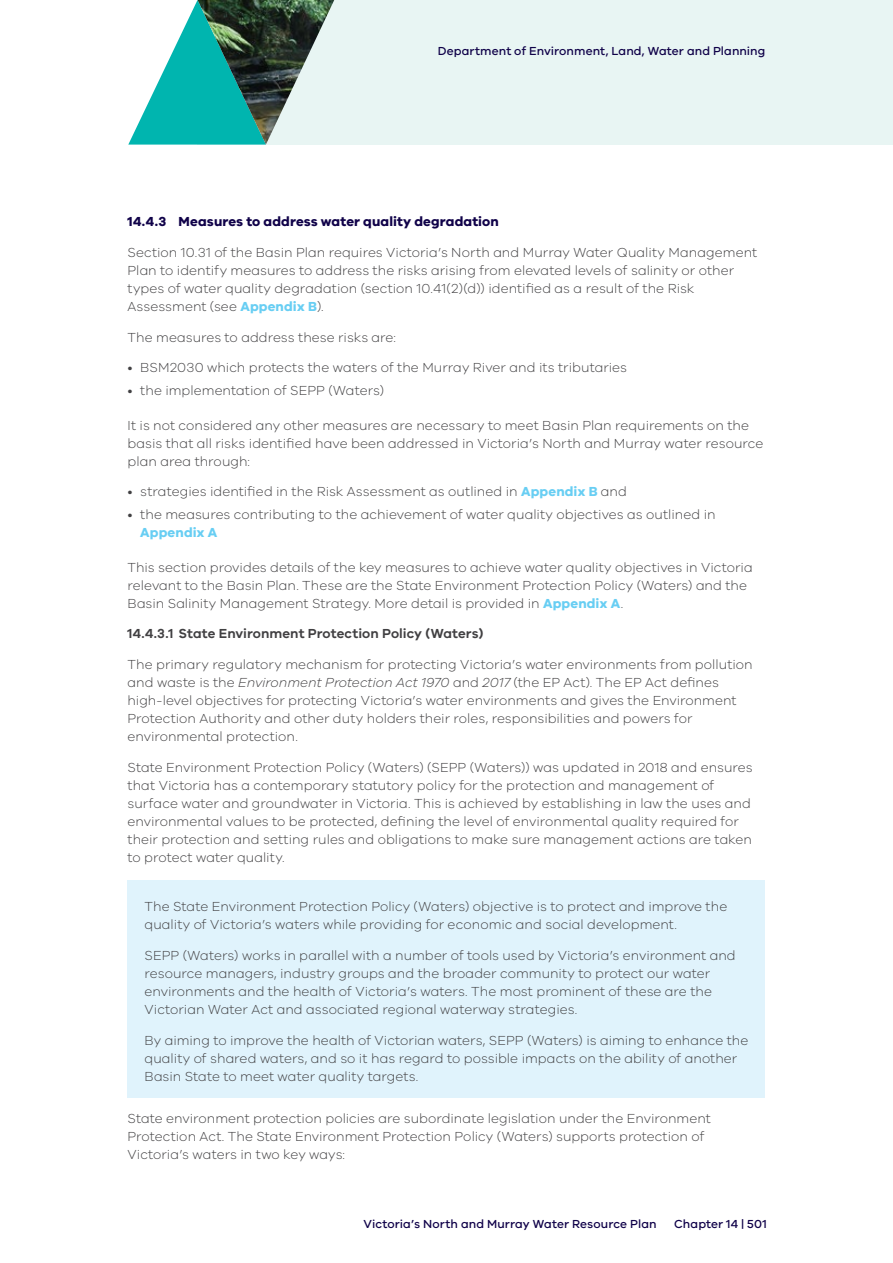
<style>
.page{position:relative;width:893px;height:1263px;background:#fff}
.page>*{position:absolute;margin:0;border:0;box-sizing:border-box;transform-origin:0 0}
.t1{font:300 13.5px/18px "VIC";letter-spacing:.005em;color:#414042}
.t2{font:600 13.5px "VIC";letter-spacing:.005em;color:#414042}
.t3{font:700 13.5px "VIC";letter-spacing:.01em;color:#100249}
.t4{font:700 13.5px "VIC";letter-spacing:.01em;color:#68cef3}
.t5{font:500 12px "VIC";letter-spacing:.005em;color:#100249}
.s1{font-weight:700;color:#68cef3}
.s2{font-style:italic}
</style>
<div class="page">
<div style="left:198px;top:0;width:695px;height:145px;background:#e8f5f3"></div>
<svg style="left:128px;top:11px;width:64px;height:134px"></svg>
<img style="left:192px;top:0;width:143px;height:145px">
<div style="left:128px;top:881px;width:637px;height:217px;background:#e0f3fc"></div>
<p class="t5" style="left:438px;top:43px;width:329px">Department of Environment, Land, Water and Planning</p>
<p class="t3" style="left:128px;top:213px;width:373px">14.4.3 Measures to address water quality degradation</p>
<p class="t1" style="left:128px;top:243px;width:631px">Section 10.31 of the Basin Plan requires Victoria’s North and Murray Water Quality Management Plan to identify measures to address the risks arising from elevated levels of salinity or other types of water quality degradation (section 10.41(2)(d)) identified as a result of the Risk Assessment (see <span class="s1">Appendix B</span>).</p>
<p class="t1" style="left:128px;top:328px;width:270px">The measures to address these risks are:</p>
<p class="t1" style="left:128px;top:358px;width:501px">• BSM2030 which protects the waters of the Murray River and its tributaries</p>
<p class="t1" style="left:128px;top:381px;width:258px">• the implementation of SEPP (Waters)</p>
<p class="t1" style="left:128px;top:416px;width:637px">It is not considered any other measures are necessary to meet Basin Plan requirements on the basis that all risks identified have been addressed in Victoria’s North and Murray water resource plan area through:</p>
<p class="t1" style="left:128px;top:482px;width:501px">• strategies identified in the Risk Assessment as outlined in <span class="s1">Appendix B</span> and</p>
<p class="t1" style="left:128px;top:505px;width:589px">• the measures contributing to the achievement of water quality objectives as outlined in</p>
<p class="t4" style="left:140px;top:524px;width:78px">Appendix A</p>
<p class="t1" style="left:128px;top:558px;width:627px">This section provides details of the key measures to achieve water quality objectives in Victoria relevant to the Basin Plan. These are the State Environment Protection Policy (Waters) and the<br>Basin Salinity Management Strategy. More detail is provided in <span class="s1">Appendix A</span>.</p>
<p class="t2" style="left:128px;top:626px;width:357px">14.4.3.1 State Environment Protection Policy (Waters)</p>
<p class="t1" style="left:128px;top:655px;width:627px">The primary regulatory mechanism for protecting Victoria’s water environments from pollution and waste is the <span class="s2">Environment Protection Act 1970</span> and <span class="s2">2017</span> (the EP Act). The EP Act defines high-level objectives for protecting Victoria’s water environments and gives the Environment Protection Authority and other duty holders their roles, responsibilities and powers for environmental protection.</p>
<p class="t1" style="left:128px;top:758px;width:626px">State Environment Protection Policy (Waters) (SEPP (Waters)) was updated in 2018 and ensures that Victoria has a contemporary statutory policy for the protection and management of surface water and groundwater in Victoria. This is achieved by establishing in law the uses and environmental values to be protected, defining the level of environmental quality required for their protection and setting rules and obligations to make sure management actions are taken to protect water quality.</p>
<p class="t1" style="left:145px;top:897px;width:584px">The State Environment Protection Policy (Waters) objective is to protect and improve the quality of Victoria’s waters while providing for economic and social development.</p>
<p class="t1" style="left:145px;top:946px;width:593px">SEPP (Waters) works in parallel with a number of tools used by Victoria’s environment and resource managers, industry groups and the broader community to protect our water environments and the health of Victoria’s waters. The most prominent of these are the Victorian Water Act and associated regional waterway strategies.</p>
<p class="t1" style="left:145px;top:1031px;width:605px">By aiming to improve the health of Victorian waters, SEPP (Waters) is aiming to enhance the quality of shared waters, and so it has regard to possible impacts on the ability of another<br>Basin State to meet water quality targets.</p>
<p class="t1" style="left:128px;top:1108px;width:585px">State environment protection policies are subordinate legislation under the Environment<br>Protection Act. The State Environment Protection Policy (Waters) supports protection of<br>Victoria’s waters in two key ways:</p>
<p class="t5" style="left:363px;top:1217px;width:295px">Victoria’s North and Murray Water Resource Plan</p>
<p class="t5" style="left:674px;top:1217px;width:94px">Chapter 14 | 501</p>
</div>
